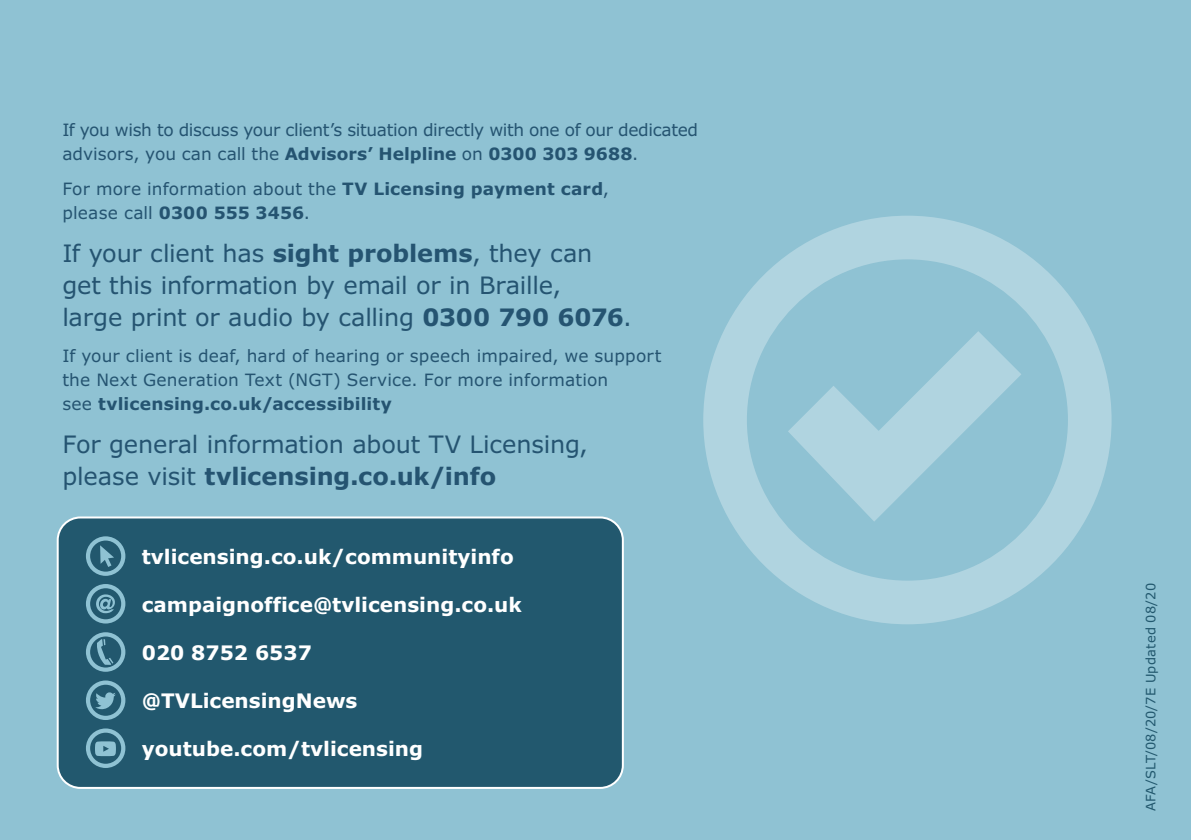
<style>
.page{position:relative;width:1191px;height:840px;background:#fff}
.page>*{position:absolute;margin:0;border:0;box-sizing:border-box;transform-origin:0 0}
.t1{font:24px/32px "Verdana";letter-spacing:-.01em;color:#255471}
.t2{font:700 20px "Verdana";color:#fff}
.t3{font:17px/24px "Verdana";letter-spacing:.005em;color:#255471}
.t4{font:17px/24px "Verdana";letter-spacing:-.02em;color:#255471}
.t5{font:13px "Verdana";letter-spacing:.015em;color:#22586e}
.s1{font-weight:700}
</style>
<div class="page">
<div style="left:0;top:0;width:1191px;height:839px;background:#8fc2d3"></div>
<svg style="left:703px;top:216px;width:408px;height:408px"></svg>
<svg style="left:788px;top:331px;width:233px;height:190px"></svg>
<div style="left:58px;top:517px;width:565px;height:270px;background:#22586e;border-radius:23px"></div>
<div style="left:57px;top:516px;width:567px;height:272px;border:2px solid #fff;border-radius:23px"></div>
<svg style="left:86px;top:536px;width:39px;height:39px"></svg>
<svg style="left:86px;top:584px;width:39px;height:39px"></svg>
<svg style="left:86px;top:632px;width:39px;height:39px"></svg>
<svg style="left:86px;top:680px;width:39px;height:39px"></svg>
<svg style="left:86px;top:728px;width:39px;height:39px"></svg>
<p class="t4" style="left:62px;top:117px;width:637px">If you wish to discuss your client’s situation directly with one of our dedicated advisors, you can call the <span class="s1">Advisors’ Helpline</span> on <span class="s1">0300 303 9688</span>.</p>
<p class="t3" style="left:62px;top:177px;width:548px">For more information about the <span class="s1">TV Licensing payment card</span>, please call <span class="s1">0300 555 3456</span>.</p>
<h1 class="t1" style="left:62px;top:238px;width:571px">If your client has <span class="s1">sight problems</span>, they can get this information by email or in Braille,<br>large print or audio by calling <span class="s1">0300 790 6076</span>.</h1>
<p class="t3" style="left:62px;top:343px;width:600px">If your client is deaf, hard of hearing or speech impaired, we support the Next Generation Text (NGT) Service. For more information<br>see <span class="s1">tvlicensing.co.uk/accessibility</span></p>
<h1 class="t1" style="left:62px;top:428px;width:527px">For general information about TV Licensing, please visit <span class="s1">tvlicensing.co.uk/info</span></h1>
<p class="t2" style="left:142px;top:543px;width:373px">tvlicensing.co.uk/communityinfo</p>
<p class="t2" style="left:142px;top:591px;width:382px">campaignoffice@tvlicensing.co.uk</p>
<p class="t2" style="left:142px;top:639px;width:172px">020 8752 6537</p>
<p class="t2" style="left:142px;top:687px;width:217px">@TVLicensingNews</p>
<p class="t2" style="left:142px;top:735px;width:283px">youtube.com/tvlicensing</p>
<p class="t5" style="left:1142px;top:810px;width:229px;rotate:-90deg">AFA/SLT/08/20/7E Updated 08/20</p>
</div>
